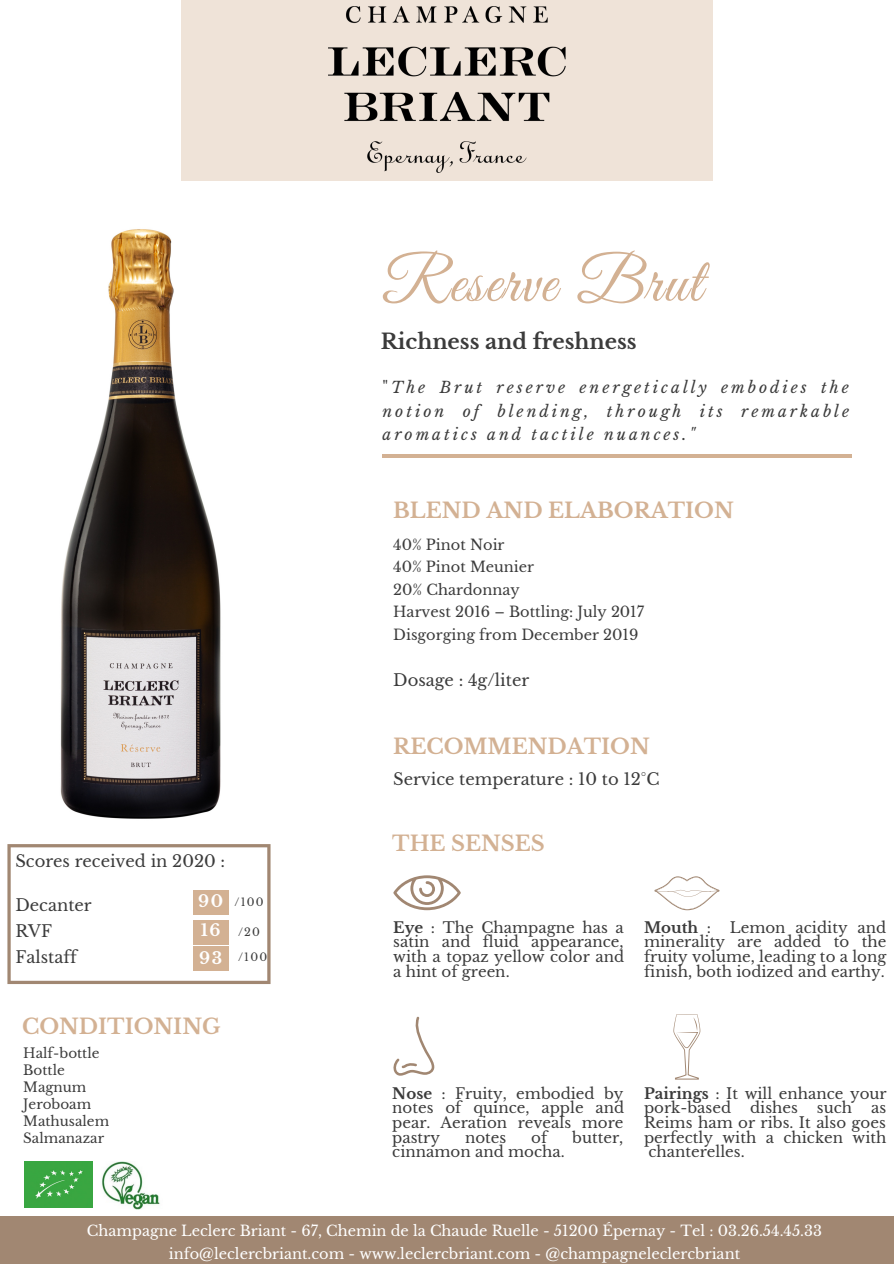
<style>
.page{position:relative;width:894px;height:1264px;background:#fff}
.page>*{position:absolute;margin:0;border:0;box-sizing:border-box;transform-origin:0 0}
.t1{font:64.2px "Great Vibes";letter-spacing:.03em;color:#d3b193}
.t2{font:700 21px "Libre Baskerville";color:#d3b193}
.t3{font:700 21px "Libre Baskerville";color:#3b3b3b}
.t4{font:16.35px "Libre Baskerville";color:#3b3b3b}
.t5{font:700 16.35px "Libre Baskerville";color:#fff}
.t6{font:italic 15.6px/23.7px "Libre Baskerville";letter-spacing:.19em;color:#3b3b3b;text-align:justify}
.t7{font:15px/14.7px "Libre Baskerville";color:#3b3b3b;text-align:justify}
.t8{font:14.55px "Libre Baskerville";color:#fff}
.t9{font:14.55px "Libre Baskerville";color:#3b3b3b}
.t10{font:13.5px "Libre Baskerville";color:#3b3b3b}
.t11{font:10.95px "Libre Baskerville";letter-spacing:.11em;color:#3b3b3b}
.s1{font-style:normal}
.s2{font-weight:700}
</style>
<div class="page">
<hr style="left:382px;top:454px;width:470px;height:4px;background:#d3b193">
<img style="left:60px;top:229px;width:211px;height:643px">
<div style="left:181px;top:0;width:531px;height:180px;background:#efe3d8"></div>
<img style="left:328px;top:6px;width:237px;height:167px">
<svg style="left:7px;top:844px;width:263px;height:140px"></svg>
<div style="left:193px;top:920px;width:35px;height:24px;background:#d3b193"></div>
<div style="left:0;top:1216px;width:893px;height:47px;background:#a18772"></div>
<svg style="left:393px;top:875px;width:67px;height:35px"></svg>
<svg style="left:393px;top:1016px;width:41px;height:59px"></svg>
<svg style="left:654px;top:876px;width:65px;height:34px"></svg>
<svg style="left:673px;top:1014px;width:27px;height:65px"></svg>
<div style="left:193px;top:890px;width:35px;height:24px;background:#d3b193"></div>
<div style="left:193px;top:946px;width:35px;height:24px;background:#d3b193"></div>
<img style="left:24px;top:1161px;width:68px;height:45px">
<img style="left:101px;top:1161px;width:59px;height:48px">
<p class="t1" style="left:381px;top:246px;width:321px">Reserve Brut</p>
<p class="t3" style="left:380px;top:328px;width:257px">Richness and freshness</p>
<p class="t6" style="left:382px;top:376px;width:468px"><span class="s1">"</span>The Brut reserve energetically embodies the notion of blending, through its remarkable aromatics and tactile nuances."</p>
<p class="t2" style="left:393px;top:497px;width:342px">BLEND AND ELABORATION</p>
<p class="t9" style="left:393px;top:535px;width:113px">40% Pinot Noir</p>
<p class="t9" style="left:393px;top:558px;width:142px">40% Pinot Meunier</p>
<p class="t9" style="left:393px;top:580px;width:128px">20% Chardonnay</p>
<p class="t9" style="left:393px;top:603px;width:252px">Harvest 2016 – Bottling: July 2017</p>
<p class="t9" style="left:393px;top:625px;width:246px">Disgorging from December 2019</p>
<p class="t4" style="left:393px;top:670px;width:137px">Dosage : 4g/liter</p>
<p class="t2" style="left:393px;top:733px;width:258px">RECOMMENDATION</p>
<p class="t4" style="left:393px;top:768px;width:268px">Service temperature : 10 to 12°C</p>
<p class="t4" style="left:15px;top:851px;width:211px">Scores received in 2020 :</p>
<p class="t4" style="left:15px;top:895px;width:78px">Decanter</p>
<p class="t4" style="left:15px;top:921px;width:38px">RVF</p>
<p class="t4" style="left:15px;top:947px;width:63px">Falstaff</p>
<p class="t5" style="left:198px;top:891px;width:27px">90</p>
<p class="t5" style="left:201px;top:919px;width:21px">16</p>
<p class="t5" style="left:199px;top:947px;width:25px">93</p>
<p class="t11" style="left:234px;top:895px;width:31px">/100</p>
<p class="t11" style="left:238px;top:925px;width:23px">/20</p>
<p class="t11" style="left:238px;top:950px;width:31px">/100</p>
<p class="t2" style="left:22px;top:1013px;width:200px">CONDITIONING</p>
<p class="t10" style="left:23px;top:1045px;width:78px">Half-bottle</p>
<p class="t10" style="left:23px;top:1062px;width:43px">Bottle</p>
<p class="t10" style="left:23px;top:1079px;width:65px">Magnum</p>
<p class="t10" style="left:23px;top:1095px;width:70px">Jeroboam</p>
<p class="t10" style="left:23px;top:1112px;width:87px">Mathusalem</p>
<p class="t10" style="left:23px;top:1129px;width:82px">Salmanazar</p>
<p class="t2" style="left:392px;top:830px;width:154px">THE SENSES</p>
<p class="t7" style="left:393px;top:920px;width:232px"><span class="s2">Eye</span> : The Champagne has a satin and fluid appearance, with a topaz yellow color and a hint of green.</p>
<p class="t7" style="left:644px;top:920px;width:244px"><span class="s2">Mouth</span> : Lemon acidity and minerality are added to the fruity volume, leading to a long finish, both iodized and earthy.</p>
<p class="t7" style="left:392px;top:1086px;width:233px"><span class="s2">Nose</span> : Fruity, embodied by notes of quince, apple and pear. Aeration reveals more pastry</p>
<p class="t7" style="left:465px;top:1130px;width:43px">notes</p>
<p class="t7" style="left:531px;top:1130px;width:17px">of</p>
<p class="t7" style="left:572px;top:1130px;width:53px">butter,</p>
<p class="t7" style="left:392px;top:1144px;width:174px">cinnamon and mocha.</p>
<p class="t7" style="left:644px;top:1086px;width:244px"><span class="s2">Pairings</span> : It will enhance your pork-based</p>
<p class="t7" style="left:750px;top:1100px;width:49px">dishes</p>
<p class="t7" style="left:816px;top:1100px;width:37px">such</p>
<p class="t7" style="left:644px;top:1100px;width:244px;text-indent:227px">as Reims ham or ribs. It also goes perfectly with a chicken with chanterelles.</p>
<p class="t8" style="left:87px;top:1222px;width:736px">Champagne Leclerc Briant - 67, Chemin de la Chaude Ruelle - 51200 Épernay - Tel : 03.26.54.45.33</p>
<p class="t8" style="left:169px;top:1244px;width:572px">info@leclercbriant.com - www.leclercbriant.com - @champagneleclercbriant</p>
</div>
